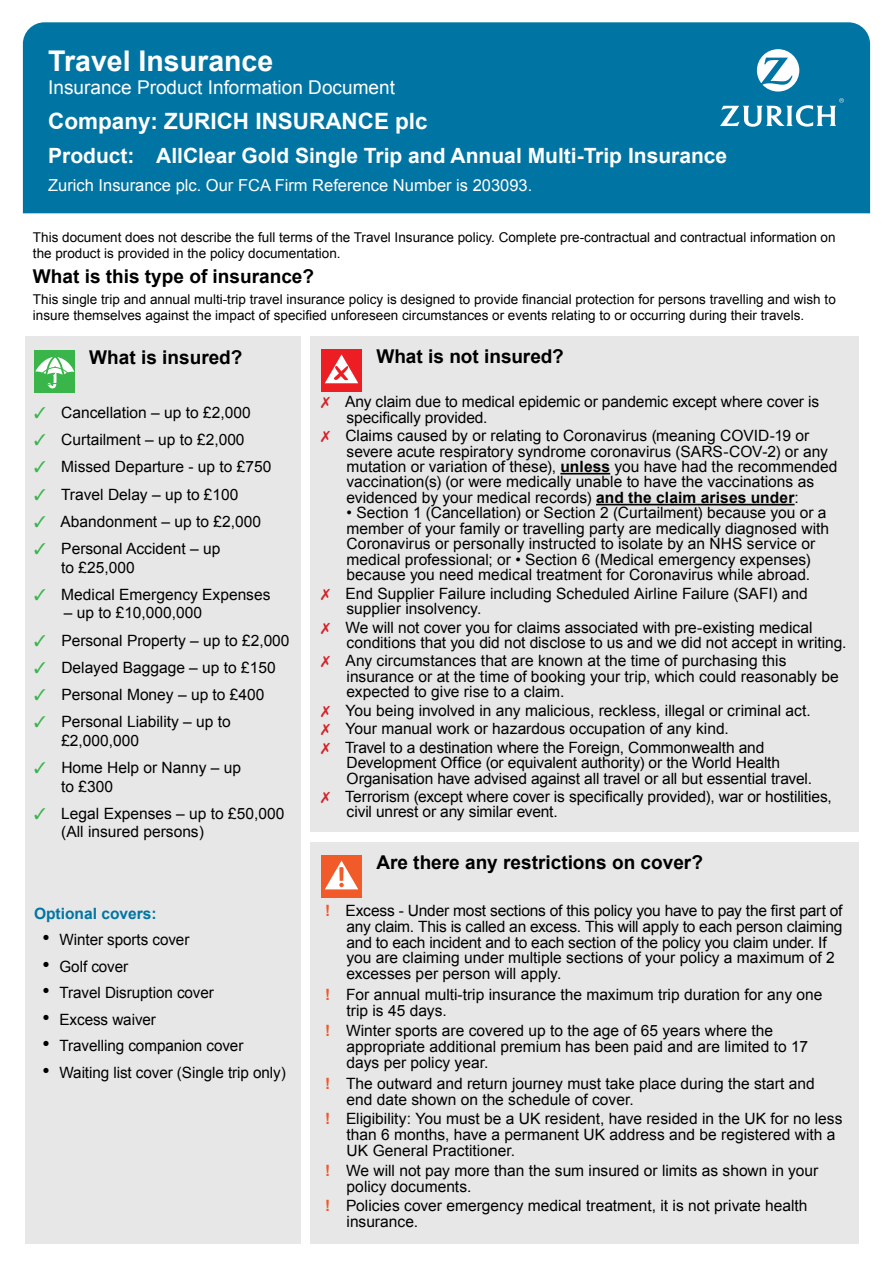
<style>
.page{position:relative;width:893px;height:1263px;background:#fff}
.page>*{position:absolute;margin:0;border:0;box-sizing:border-box;transform-origin:0 0}
.t1{font:700 28.5px "Arial";color:#fff}
.t2{font:700 22.5px "Arial";color:#fff}
.t3{font:700 21px "Arial";color:#fff}
.t4{font:700 19.05px "Arial";color:#000}
.t5{font:19.05px "Arial";color:#fff}
.t6{font:16.5px "Arial";color:#fff}
.t7{font:15.6px/15.5px "Arial";color:#000}
.t8{font:700 15.6px "Arial";color:#0075a3}
.t9{font:13.5px/16.5px "Arial";color:#000}
.s1{color:#d2232a}
.s2{font-weight:700}
.s3{font-weight:700;color:#f1592a}
.s4{color:#39b54a}
.s5{font-size:21px}
</style>
<div class="page">
<div style="left:23px;top:22px;width:847px;height:191px;background:#0075a3"></div>
<div style="left:26px;top:336px;width:275px;height:908px;background:#e7e7e8"></div>
<div style="left:310px;top:336px;width:549px;height:495px;background:#e7e7e8"></div>
<div style="left:310px;top:842px;width:549px;height:402px;background:#e7e7e8"></div>
<hr style="left:560px;top:473px;width:50px;height:1px;background:#000">
<hr style="left:596px;top:504px;width:199px;height:1px;background:#000">
<div style="left:34px;top:350px;width:41px;height:42px;background:#39b54a"></div>
<svg style="left:35px;top:353px;width:40px;height:35px"></svg>
<div style="left:321px;top:349px;width:41px;height:42px;background:#ed1d24"></div>
<svg style="left:325px;top:354px;width:33px;height:29px"></svg>
<div style="left:321px;top:855px;width:41px;height:42px;background:#f15a29"></div>
<svg style="left:325px;top:860px;width:33px;height:29px"></svg>
<svg style="left:757px;top:49px;width:42px;height:43px"></svg>
<svg style="left:720px;top:98px;width:124px;height:29px"></svg>
<h1 class="t1" style="left:48px;top:42px;width:227px">Travel Insurance</h1>
<p class="t5" style="left:48px;top:74px;width:348px">Insurance Product Information Document</p>
<h2 class="t2" style="left:48px;top:106px;width:381px">Company: ZURICH INSURANCE plc</h2>
<h3 class="t3" style="left:48px;top:142px;width:680px">Product: AllClear Gold Single Trip and Annual Multi-Trip Insurance</h3>
<p class="t6" style="left:48px;top:174px;width:486px">Zurich Insurance plc. Our FCA Firm Reference Number is 203093.</p>
<p class="t9" style="left:33px;top:229px;width:804px">This document does not describe the full terms of the Travel Insurance policy. Complete pre-contractual and contractual information on the product is provided in the policy documentation.</p>
<p class="t4" style="left:33px;top:264px;width:283px">What is this type of insurance?</p>
<p class="t9" style="left:33px;top:291px;width:804px">This single trip and annual multi-trip travel insurance policy is designed to provide financial protection for persons travelling and wish to insure themselves against the impact of specified unforeseen circumstances or events relating to or occurring during their travels.</p>
<p class="t4" style="left:89px;top:344px;width:155px">What is insured?</p>
<p class="t4" style="left:376px;top:343px;width:189px">What is not insured?</p>
<p class="t7" style="left:347px;top:394px;width:474px;text-indent:-26px"><span class="s1">✗</span> Any claim due to medical epidemic or pandemic except where cover is specifically provided.</p>
<p class="t7" style="left:347px;top:428px;width:493px;text-indent:-26px"><span class="s1">✗</span> Claims caused by or relating to Coronavirus (meaning COVID-19 or severe acute respiratory syndrome coronavirus (SARS-COV-2) or any mutation or variation of these), <span class="s2">unless</span> you have had the recommended vaccination(s) (or were medically unable to have the vaccinations as evidenced by your medical records) <span class="s2">and the claim arises under</span>:</p>
<p class="t7" style="left:347px;top:505px;width:484px">• Section 1 (Cancellation) or Section 2 (Curtailment) because you or a member of your family or travelling party are medically diagnosed with Coronavirus or personally instructed to isolate by an NHS service or medical professional; or • Section 6 (Medical emergency expenses) because you need medical treatment for Coronavirus while abroad.</p>
<p class="t7" style="left:347px;top:586px;width:463px;text-indent:-26px"><span class="s1">✗</span> End Supplier Failure including Scheduled Airline Failure (SAFI) and supplier insolvency.</p>
<p class="t7" style="left:347px;top:619px;width:501px;text-indent:-26px"><span class="s1">✗</span> We will not cover you for claims associated with pre-existing medical conditions that you did not disclose to us and we did not accept in writing.</p>
<p class="t7" style="left:347px;top:653px;width:494px;text-indent:-26px"><span class="s1">✗</span> Any circumstances that are known at the time of purchasing this insurance or at the time of booking your trip, which could reasonably be expected to give rise to a claim.</p>
<p class="t7" style="left:321px;top:701px;width:491px;line-height:18.5px"><span class="s1">✗</span> You being involved in any malicious, reckless, illegal or criminal act. <span class="s1">✗</span> Your manual work or hazardous occupation of any kind.<br><span class="s1">✗</span> Travel to a destination where the Foreign, Commonwealth and</p>
<p class="t7" style="left:347px;top:755px;width:467px">Development Office (or equivalent authority) or the World Health<br>Organisation have advised against all travel or all but essential travel.</p>
<p class="t7" style="left:347px;top:789px;width:487px;text-indent:-26px"><span class="s1">✗</span> Terrorism (except where cover is specifically provided), war or hostilities, civil unrest or any similar event.</p>
<p class="t4" style="left:376px;top:849px;width:328px">Are there any restrictions on cover?</p>
<p class="t7" style="left:347px;top:902px;width:498px;line-height:16px;text-indent:-21px"><span class="s3">!</span> Excess - Under most sections of this policy you have to pay the first part of any claim. This is called an excess. This will apply to each person claiming and to each incident and to each section of the policy you claim under. If you are claiming under multiple sections of your policy a maximum of 2 excesses per person will apply.</p>
<p class="t7" style="left:347px;top:986px;width:477px;line-height:16px;text-indent:-21px"><span class="s3">!</span> For annual multi-trip insurance the maximum trip duration for any one trip is 45 days.</p>
<p class="t7" style="left:347px;top:1023px;width:463px;line-height:16px;text-indent:-21px"><span class="s3">!</span> Winter sports are covered up to the age of 65 years where the appropriate additional premium has been paid and are limited to 17 days per policy year.</p>
<p class="t7" style="left:347px;top:1075px;width:470px;line-height:16px;text-indent:-21px"><span class="s3">!</span> The outward and return journey must take place during the start and end date shown on the schedule of cover.</p>
<p class="t7" style="left:347px;top:1111px;width:498px;line-height:16px;text-indent:-21px"><span class="s3">!</span> Eligibility: You must be a UK resident, have resided in the UK for no less than 6 months, have a permanent UK address and be registered with a<br>UK General Practitioner.</p>
<p class="t7" style="left:347px;top:1162px;width:473px;line-height:16px;text-indent:-21px"><span class="s3">!</span> We will not pay more than the sum insured or limits as shown in your policy documents.</p>
<p class="t7" style="left:347px;top:1198px;width:462px;line-height:16px;text-indent:-21px"><span class="s3">!</span> Policies cover emergency medical treatment, it is not private health insurance.</p>
<p class="t7" style="left:34px;top:405px;width:218px"><span class="s4">✓</span> Cancellation – up to £2,000</p>
<p class="t7" style="left:34px;top:432px;width:212px"><span class="s4">✓</span> Curtailment – up to £2,000</p>
<p class="t7" style="left:34px;top:459px;width:239px"><span class="s4">✓</span> Missed Departure - up to £750</p>
<p class="t7" style="left:34px;top:486px;width:206px"><span class="s4">✓</span> Travel Delay – up to £100</p>
<p class="t7" style="left:34px;top:514px;width:229px"><span class="s4">✓</span> Abandonment – up to £2,000</p>
<p class="t7" style="left:61px;top:539px;width:161px;line-height:18.6px;text-indent:-27px"><span class="s4">✓</span> Personal Accident – up to £25,000</p>
<p class="t7" style="left:34px;top:587px;width:238px"><span class="s4">✓</span> Medical Emergency Expenses</p>
<p class="t7" style="left:64px;top:605px;width:140px">– up to £10,000,000</p>
<p class="t7" style="left:34px;top:632px;width:257px"><span class="s4">✓</span> Personal Property – up to £2,000</p>
<p class="t7" style="left:34px;top:660px;width:243px"><span class="s4">✓</span> Delayed Baggage – up to £150</p>
<p class="t7" style="left:34px;top:687px;width:232px"><span class="s4">✓</span> Personal Money – up to £400</p>
<p class="t7" style="left:61px;top:712px;width:171px;line-height:18.6px;text-indent:-27px"><span class="s4">✓</span> Personal Liability – up to £2,000,000</p>
<p class="t7" style="left:61px;top:758px;width:181px;line-height:18.6px;text-indent:-27px"><span class="s4">✓</span> Home Help or Nanny – up to £300</p>
<p class="t7" style="left:61px;top:804px;width:225px;line-height:18.6px;text-indent:-27px"><span class="s4">✓</span> Legal Expenses – up to £50,000 (All insured persons)</p>
<p class="t8" style="left:34px;top:903px;width:124px">Optional covers:</p>
<p class="t7" style="left:43px;top:932px;width:148px"><span class="s5">•</span> Winter sports cover</p>
<p class="t7" style="left:43px;top:959px;width:87px"><span class="s5">•</span> Golf cover</p>
<p class="t7" style="left:43px;top:985px;width:173px"><span class="s5">•</span> Travel Disruption cover</p>
<p class="t7" style="left:43px;top:1012px;width:115px"><span class="s5">•</span> Excess waiver</p>
<p class="t7" style="left:43px;top:1038px;width:202px"><span class="s5">•</span> Travelling companion cover</p>
<p class="t7" style="left:43px;top:1065px;width:245px"><span class="s5">•</span> Waiting list cover (Single trip only)</p>
</div>
